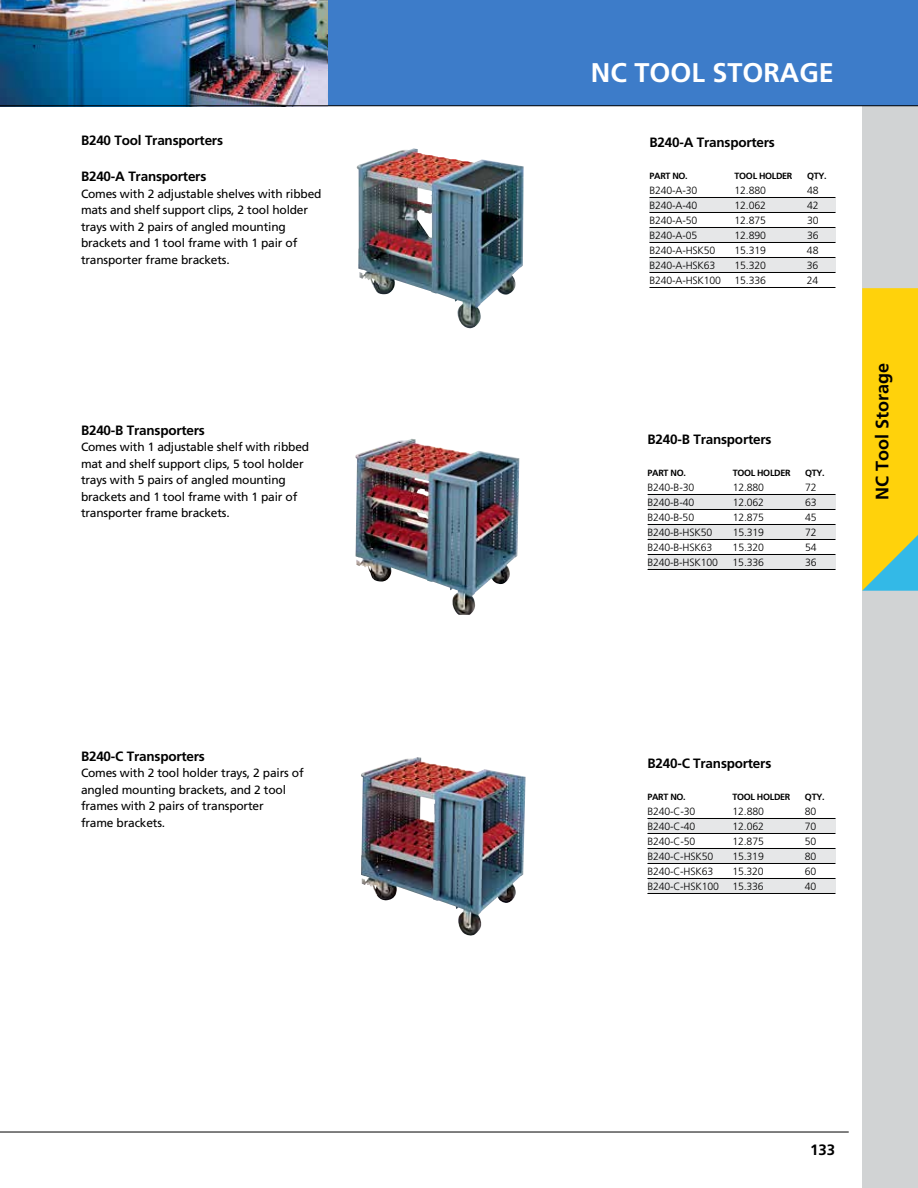
<style>
.page{position:relative;width:918px;height:1188px;background:#fff}
.page>*{position:absolute;margin:0;border:0;box-sizing:border-box;transform-origin:0 0}
.t1{font:700 27px "Frutiger";color:#fff}
.t2{font:700 18px "Frutiger";color:#000}
.t3{font:700 15px "Frutiger";color:#000}
.t4{font:700 13.5px "Frutiger";letter-spacing:-.015em;color:#000}
.t5{font:12px/16.5px "Frutiger";letter-spacing:-.015em;color:#000}
.t6{font:300 10.5px "Frutiger";letter-spacing:-.015em;color:#000}
.t7{font:700 9px "Frutiger";letter-spacing:-.035em;color:#000}
</style>
<div class="page">
<div style="left:862px;top:52px;width:56px;height:1136px;background:#d1d3d4"></div>
<div style="left:0;top:0;width:918px;height:106px;background:#3d7cc9"></div>
<img style="left:0;top:0;width:327px;height:105px">
<hr style="left:0;top:105px;width:918px;height:1px;background:#000">
<hr style="left:0;top:1132px;width:849px;height:1px;background:#000">
<svg style="left:862px;top:288px;width:56px;height:303px"></svg>
<img style="left:357px;top:148px;width:167px;height:180px">
<img style="left:355px;top:440px;width:164px;height:175px">
<img style="left:361px;top:757px;width:165px;height:179px">
<div style="left:649px;top:198px;width:187px;height:14px;background:#e6e7e8"></div>
<div style="left:649px;top:228px;width:187px;height:14px;background:#e6e7e8"></div>
<div style="left:649px;top:258px;width:187px;height:15px;background:#e6e7e8"></div>
<div style="left:648px;top:495px;width:188px;height:14px;background:#e6e7e8"></div>
<div style="left:648px;top:525px;width:188px;height:14px;background:#e6e7e8"></div>
<div style="left:648px;top:555px;width:188px;height:14px;background:#e6e7e8"></div>
<div style="left:648px;top:819px;width:188px;height:14px;background:#e6e7e8"></div>
<div style="left:648px;top:849px;width:188px;height:14px;background:#e6e7e8"></div>
<div style="left:648px;top:879px;width:188px;height:14px;background:#e6e7e8"></div>
<hr style="left:650px;top:197px;width:186px;height:1px;background:#000">
<hr style="left:650px;top:212px;width:186px;height:1px;background:#000">
<hr style="left:650px;top:227px;width:186px;height:1px;background:#000">
<hr style="left:650px;top:242px;width:186px;height:1px;background:#000">
<hr style="left:650px;top:257px;width:186px;height:1px;background:#000">
<hr style="left:650px;top:272px;width:186px;height:1px;background:#000">
<hr style="left:650px;top:287px;width:186px;height:1px;background:#000">
<hr style="left:648px;top:494px;width:187px;height:1px;background:#000">
<hr style="left:648px;top:509px;width:187px;height:1px;background:#000">
<hr style="left:648px;top:524px;width:187px;height:1px;background:#000">
<hr style="left:648px;top:539px;width:187px;height:1px;background:#000">
<hr style="left:648px;top:554px;width:187px;height:1px;background:#000">
<hr style="left:648px;top:569px;width:187px;height:1px;background:#000">
<hr style="left:647px;top:818px;width:188px;height:1px;background:#000">
<hr style="left:647px;top:833px;width:188px;height:1px;background:#000">
<hr style="left:647px;top:848px;width:188px;height:1px;background:#000">
<hr style="left:647px;top:863px;width:188px;height:1px;background:#000">
<hr style="left:647px;top:878px;width:188px;height:1px;background:#000">
<hr style="left:647px;top:893px;width:188px;height:1px;background:#000">
<p class="t4" style="left:81px;top:133px;width:144px">B240 Tool Transporters</p>
<p class="t4" style="left:81px;top:169px;width:127px">B240-A Transporters</p>
<p class="t5" style="left:81px;top:185px;width:242px">Comes with 2 adjustable shelves with ribbed mats and shelf support clips, 2 tool holder trays with 2 pairs of angled mounting brackets and 1 tool frame with 1 pair of transporter frame brackets.</p>
<p class="t4" style="left:81px;top:422px;width:125px">B240-B Transporters</p>
<p class="t5" style="left:81px;top:439px;width:230px">Comes with 1 adjustable shelf with ribbed mat and shelf support clips, 5 tool holder trays with 5 pairs of angled mounting brackets and 1 tool frame with 1 pair of transporter frame brackets.</p>
<p class="t4" style="left:81px;top:748px;width:125px">B240-C Transporters</p>
<p class="t5" style="left:81px;top:765px;width:224px">Comes with 2 tool holder trays, 2 pairs of angled mounting brackets, and 2 tool frames with 2 pairs of transporter<br>frame brackets.</p>
<h1 class="t1" style="left:591px;top:57px;width:245px">NC TOOL STORAGE</h1>
<p class="t4" style="left:650px;top:134px;width:127px">B240-A Transporters</p>
<p class="t7" style="left:650px;top:171px;width:40px">PART NO.</p>
<p class="t7" style="left:735px;top:171px;width:59px">TOOL HOLDER</p>
<p class="t7" style="left:807px;top:171px;width:21px">QTY.</p>
<p class="t6" style="left:650px;top:184px;width:49px">B240-A-30</p>
<p class="t6" style="left:735px;top:184px;width:33px">12.880</p>
<p class="t6" style="left:807px;top:184px;width:13px">48</p>
<p class="t6" style="left:649px;top:199px;width:49px">B240-A-40</p>
<p class="t6" style="left:735px;top:199px;width:33px">12.062</p>
<p class="t6" style="left:807px;top:199px;width:13px">42</p>
<p class="t6" style="left:649px;top:214px;width:49px">B240-A-50</p>
<p class="t6" style="left:735px;top:214px;width:33px">12.875</p>
<p class="t6" style="left:807px;top:214px;width:13px">30</p>
<p class="t6" style="left:649px;top:229px;width:49px">B240-A-05</p>
<p class="t6" style="left:735px;top:229px;width:33px">12.890</p>
<p class="t6" style="left:807px;top:229px;width:13px">36</p>
<p class="t6" style="left:649px;top:244px;width:67px">B240-A-HSK50</p>
<p class="t6" style="left:735px;top:244px;width:33px">15.319</p>
<p class="t6" style="left:807px;top:244px;width:13px">48</p>
<p class="t6" style="left:649px;top:259px;width:67px">B240-A-HSK63</p>
<p class="t6" style="left:735px;top:259px;width:33px">15.320</p>
<p class="t6" style="left:807px;top:259px;width:13px">36</p>
<p class="t6" style="left:649px;top:274px;width:73px">B240-A-HSK100</p>
<p class="t6" style="left:735px;top:274px;width:33px">15.336</p>
<p class="t6" style="left:807px;top:274px;width:13px">24</p>
<p class="t4" style="left:648px;top:431px;width:125px">B240-B Transporters</p>
<p class="t7" style="left:648px;top:468px;width:40px">PART NO.</p>
<p class="t7" style="left:733px;top:468px;width:59px">TOOL HOLDER</p>
<p class="t7" style="left:805px;top:468px;width:21px">QTY.</p>
<p class="t6" style="left:648px;top:481px;width:48px">B240-B-30</p>
<p class="t6" style="left:733px;top:481px;width:33px">12.880</p>
<p class="t6" style="left:805px;top:481px;width:13px">72</p>
<p class="t6" style="left:648px;top:496px;width:48px">B240-B-40</p>
<p class="t6" style="left:733px;top:496px;width:33px">12.062</p>
<p class="t6" style="left:805px;top:496px;width:13px">63</p>
<p class="t6" style="left:648px;top:511px;width:48px">B240-B-50</p>
<p class="t6" style="left:733px;top:511px;width:33px">12.875</p>
<p class="t6" style="left:805px;top:511px;width:13px">45</p>
<p class="t6" style="left:648px;top:526px;width:66px">B240-B-HSK50</p>
<p class="t6" style="left:733px;top:526px;width:33px">15.319</p>
<p class="t6" style="left:805px;top:526px;width:13px">72</p>
<p class="t6" style="left:648px;top:541px;width:66px">B240-B-HSK63</p>
<p class="t6" style="left:733px;top:541px;width:33px">15.320</p>
<p class="t6" style="left:805px;top:541px;width:13px">54</p>
<p class="t6" style="left:648px;top:556px;width:72px">B240-B-HSK100</p>
<p class="t6" style="left:733px;top:556px;width:33px">15.336</p>
<p class="t6" style="left:805px;top:556px;width:13px">36</p>
<h2 class="t2" style="left:872px;top:500px;width:139px;rotate:-90deg">NC Tool Storage</h2>
<p class="t4" style="left:647px;top:755px;width:125px">B240-C Transporters</p>
<p class="t7" style="left:647px;top:792px;width:40px">PART NO.</p>
<p class="t7" style="left:733px;top:792px;width:59px">TOOL HOLDER</p>
<p class="t7" style="left:805px;top:792px;width:21px">QTY.</p>
<p class="t6" style="left:647px;top:805px;width:49px">B240-C-30</p>
<p class="t6" style="left:733px;top:805px;width:33px">12.880</p>
<p class="t6" style="left:805px;top:805px;width:13px">80</p>
<p class="t6" style="left:647px;top:820px;width:49px">B240-C-40</p>
<p class="t6" style="left:733px;top:820px;width:33px">12.062</p>
<p class="t6" style="left:805px;top:820px;width:13px">70</p>
<p class="t6" style="left:647px;top:835px;width:49px">B240-C-50</p>
<p class="t6" style="left:733px;top:835px;width:33px">12.875</p>
<p class="t6" style="left:805px;top:835px;width:13px">50</p>
<p class="t6" style="left:647px;top:850px;width:67px">B240-C-HSK50</p>
<p class="t6" style="left:733px;top:850px;width:33px">15.319</p>
<p class="t6" style="left:805px;top:850px;width:13px">80</p>
<p class="t6" style="left:647px;top:865px;width:67px">B240-C-HSK63</p>
<p class="t6" style="left:733px;top:865px;width:33px">15.320</p>
<p class="t6" style="left:805px;top:865px;width:13px">60</p>
<p class="t6" style="left:647px;top:880px;width:73px">B240-C-HSK100</p>
<p class="t6" style="left:733px;top:880px;width:33px">15.336</p>
<p class="t6" style="left:805px;top:880px;width:13px">40</p>
<p class="t3" style="left:810px;top:1141px;width:27px">133</p>
</div>
